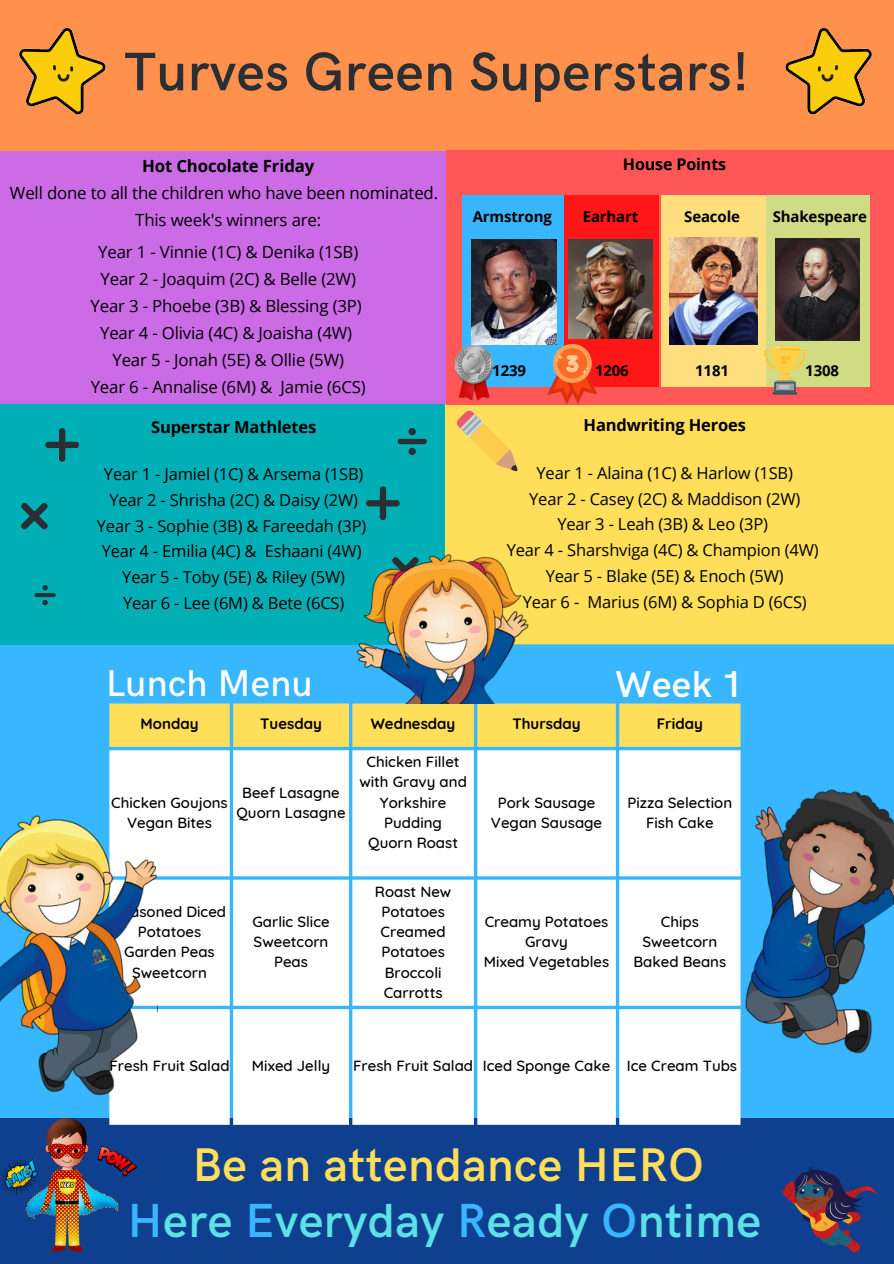
<style>
.page{position:relative;width:894px;height:1264px;background:#fff}
.page>*{position:absolute;margin:0;border:0;box-sizing:border-box;transform-origin:0 0}
.t1{font:600 54.45px "HK Grotesk";letter-spacing:.01em;color:#292f33}
.t2{font:600 48px "HK Grotesk";letter-spacing:.01em;color:#5ce1e6}
.t3{font:600 47.4px "HK Grotesk";letter-spacing:.01em;color:#ffde59}
.t4{font:500 37.5px "HK Grotesk";letter-spacing:.01em;color:#fff}
.t5{font:600 37.5px "HK Grotesk";color:#fff}
.t6{font:16.8px/26.8px "Open Sans";letter-spacing:-.01em;color:#000;text-align:center}
.t7{font:16.5px/25.8px "Open Sans";letter-spacing:-.01em;color:#000;text-align:center}
.t8{font:700 16.5px "Open Sans";letter-spacing:-.01em;color:#000}
.t9{font:700 16.05px "Open Sans";letter-spacing:-.01em;color:#000}
.t10{font:500 15px/20.2px "Quicksand";color:#000;text-align:center}
.t11{font:700 15px "Open Sans";letter-spacing:-.01em;color:#000}
.t12{font:700 15px "Quicksand";color:#000}
.s1{font-weight:700}
.s2{color:#38b6ff}
</style>
<div class="page">
<div style="left:0;top:403px;width:447px;height:247px;background:#00afb6"></div>
<div style="left:0;top:644px;width:893px;height:474px;background:#38b6ff"></div>
<div style="left:0;top:1118px;width:893px;height:145px;background:#0f3f8f"></div>
<svg style="left:109px;top:703px;width:631px;height:44px;background:#f7dc5e"></svg>
<div style="left:109px;top:750px;width:631px;height:374px;background:#fff"></div>
<img style="left:0;top:805px;width:157px;height:307px">
<img style="left:745px;top:789px;width:148px;height:265px">
<img style="left:0;top:1118px;width:136px;height:133px">
<img style="left:783px;top:1166px;width:93px;height:85px">
<img style="left:790px;top:927px;width:31px;height:31px">
<img style="left:83px;top:941px;width:35px;height:35px">
<div style="left:445px;top:397px;width:448px;height:246px;background:#ffde59"></div>
<div style="left:0;top:150px;width:450px;height:253px;background:#cb6ce6"></div>
<svg style="left:45px;top:428px;width:34px;height:34px"></svg>
<div style="left:397px;top:439px;width:29px;height:5px;background:#292f33;border-radius:3px"></div>
<svg style="left:408px;top:428px;width:8px;height:7px"></svg>
<svg style="left:408px;top:448px;width:8px;height:7px"></svg>
<img style="left:355px;top:554px;width:177px;height:149px">
<hr style="left:34px;top:593px;width:22px;height:4px;background:#292f33;border-radius:2px">
<svg style="left:42px;top:585px;width:6px;height:5px"></svg>
<svg style="left:42px;top:600px;width:6px;height:5px"></svg>
<svg style="left:21px;top:502px;width:27px;height:28px"></svg>
<svg style="left:366px;top:486px;width:34px;height:34px"></svg>
<div style="left:0;top:0;width:893px;height:151px;background:#ff914d"></div>
<div style="left:446px;top:150px;width:447px;height:254px;background:#ff5757"></div>
<div style="left:562px;top:195px;width:96px;height:192px;background:#ff1616"></div>
<div style="left:661px;top:195px;width:104px;height:192px;background:#ffde7e"></div>
<div style="left:765px;top:195px;width:104px;height:192px;background:#cfdc83"></div>
<div style="left:461px;top:195px;width:102px;height:192px;background:#38b6ff"></div>
<svg style="left:457px;top:410px;width:61px;height:62px"></svg>
<img style="left:19px;top:28px;width:87px;height:87px">
<img style="left:785px;top:28px;width:87px;height:87px">
<img style="left:435px;top:342px;width:77px;height:62px">
<img style="left:755px;top:342px;width:52px;height:53px">
<div style="left:553px;top:344px;width:38px;height:39px;background:#f9a159;border-radius:50%"></div>
<div style="left:557px;top:348px;width:30px;height:30px;background:#fa6b25;border-radius:50%"></div>
<svg style="left:547px;top:354px;width:50px;height:51px"></svg>
<img style="left:669px;top:237px;width:88px;height:107px">
<img style="left:775px;top:238px;width:84px;height:103px">
<img style="left:568px;top:240px;width:84px;height:99px">
<img style="left:471px;top:240px;width:85px;height:104px">
<p class="t1" style="left:124px;top:41px;width:626px">Turves Green Superstars!</p>
<p class="t6" style="left:10px;top:152px;width:429px"><span class="s1">Hot Chocolate Friday<br></span>Well done to all the children who have been nominated.<br>This week's winners are:</p>
<p class="t6" style="left:90px;top:238px;width:277px">Year 1 - Vinnie (1C) &amp; Denika (1SB)<br>Year 2 - Joaquim (2C) &amp; Belle (2W)<br>Year 3 - Phoebe (3B) &amp; Blessing (3P)<br>Year 4 - Olivia (4C) &amp; Joaisha (4W)<br>Year 5 - Jonah (5E) &amp; Ollie (5W)<br>Year 6 - Annalise (6M) &amp; Jamie (6CS)</p>
<p class="t8" style="left:151px;top:415px;width:167px">Superstar Mathletes</p>
<p class="t7" style="left:97px;top:460px;width:271px">Year 1 - Jamiel (1C) &amp; Arsema (1SB)<br>Year 2 - Shrisha (2C) &amp; Daisy (2W)<br>Year 3 - Sophie (3B) &amp; Fareedah (3P)<br>Year 4 - Emilia (4C) &amp; Eshaani (4W)<br>Year 5 - Toby (5E) &amp; Riley (5W)<br>Year 6 - Lee (6M) &amp; Bete (6CS)</p>
<p class="t9" style="left:622px;top:153px;width:105px">House Points</p>
<p class="t11" style="left:472px;top:205px;width:81px">Armstrong</p>
<p class="t11" style="left:582px;top:205px;width:57px">Earhart</p>
<p class="t11" style="left:684px;top:205px;width:57px">Seacole</p>
<p class="t11" style="left:772px;top:205px;width:96px">Shakespeare</p>
<p class="t11" style="left:492px;top:359px;width:35px">1239</p>
<p class="t11" style="left:595px;top:359px;width:35px">1206</p>
<p class="t11" style="left:695px;top:359px;width:35px">1181</p>
<p class="t11" style="left:805px;top:359px;width:35px">1308</p>
<p class="t8" style="left:583px;top:414px;width:164px">Handwriting Heroes</p>
<p class="t7" style="left:506px;top:459px;width:313px">Year 1 - Alaina (1C) &amp; Harlow (1SB)<br>Year 2 - Casey (2C) &amp; Maddison (2W)<br>Year 3 - Leah (3B) &amp; Leo (3P)<br>Year 4 - Sharshviga (4C) &amp; Champion (4W)<br>Year 5 - Blake (5E) &amp; Enoch (5W)<br>Year 6 - Marius (6M) &amp; Sophia D (6CS)</p>
<p class="t4" style="left:106px;top:662px;width:208px">Lunch Menu</p>
<p class="t5" style="left:615px;top:663px;width:130px">Week 1</p>
<h1 class="t12" style="left:140px;top:714px;width:59px">Monday</h1>
<h4 class="t12" style="left:260px;top:714px;width:63px">Tuesday</h4>
<p class="t12" style="left:371px;top:714px;width:86px">Wednesday</p>
<p class="t12" style="left:512px;top:714px;width:70px">Thursday</p>
<p class="t12" style="left:656px;top:714px;width:47px">Friday</p>
<p class="t10" style="left:111px;top:792px;width:118px">Chicken Goujons</p>
<p class="t10" style="left:127px;top:812px;width:86px">Vegan Bites</p>
<p class="t10" style="left:242px;top:781px;width:99px">Beef Lasagne</p>
<p class="t10" style="left:236px;top:802px;width:110px">Quorn Lasagne</p>
<h5 class="t10" style="left:113px;top:901px;width:115px">Seasoned Diced<br>Potatoes</h5>
<h5 class="t10" style="left:124px;top:941px;width:92px">Garden Peas</h5>
<p class="t10" style="left:132px;top:961px;width:76px">Sweetcorn</p>
<p class="t10" style="left:252px;top:911px;width:79px">Garlic Slice</p>
<p class="t10" style="left:253px;top:931px;width:76px">Sweetcorn</p>
<p class="t10" style="left:274px;top:951px;width:35px">Peas</p>
<p class="t10" style="left:359px;top:751px;width:109px">Chicken Fillet with Gravy and<br>Yorkshire<br>Pudding</p>
<p class="t10" style="left:368px;top:832px;width:91px">Quorn Roast</p>
<p class="t10" style="left:375px;top:880px;width:78px">Roast New<br>Potatoes</p>
<p class="t10" style="left:380px;top:921px;width:67px;text-align:left">Creamed<br>Potatoes</p>
<p class="t10" style="left:384px;top:961px;width:58px">Broccoli</p>
<p class="t10" style="left:383px;top:982px;width:60px">Carrotts</p>
<p class="t10" style="left:497px;top:792px;width:99px">Pork Sausage</p>
<p class="t10" style="left:491px;top:812px;width:113px">Vegan Sausage</p>
<h4 class="t10" style="left:484px;top:911px;width:125px">Creamy Potatoes</h4>
<h5 class="t10" style="left:525px;top:931px;width:44px">Gravy</h5>
<h4 class="t10" style="left:484px;top:951px;width:127px">Mixed Vegetables</h4>
<p class="t10" style="left:627px;top:792px;width:106px">Pizza Selection</p>
<p class="t10" style="left:646px;top:812px;width:69px">Fish Cake</p>
<h5 class="t10" style="left:660px;top:911px;width:40px">Chips</h5>
<p class="t10" style="left:642px;top:931px;width:76px">Sweetcorn</p>
<p class="t10" style="left:633px;top:951px;width:94px">Baked Beans</p>
<h3 class="t10" style="left:109px;top:1055px;width:121px">Fresh Fruit Salad</h3>
<p class="t10" style="left:252px;top:1055px;width:80px">Mixed Jelly</p>
<p class="t10" style="left:353px;top:1055px;width:121px">Fresh Fruit Salad</p>
<h3 class="t10" style="left:483px;top:1055px;width:129px">Iced Sponge Cake</h3>
<p class="t10" style="left:626px;top:1055px;width:112px">Ice Cream Tubs</p>
<p class="t3" style="left:193px;top:1138px;width:512px">Be an attendance HERO</p>
<p class="t2" style="left:128px;top:1193px;width:634px"><span class="s2">H</span>ere <span class="s2">E</span>veryday <span class="s2">R</span>eady <span class="s2">O</span>ntime</p>
</div>
